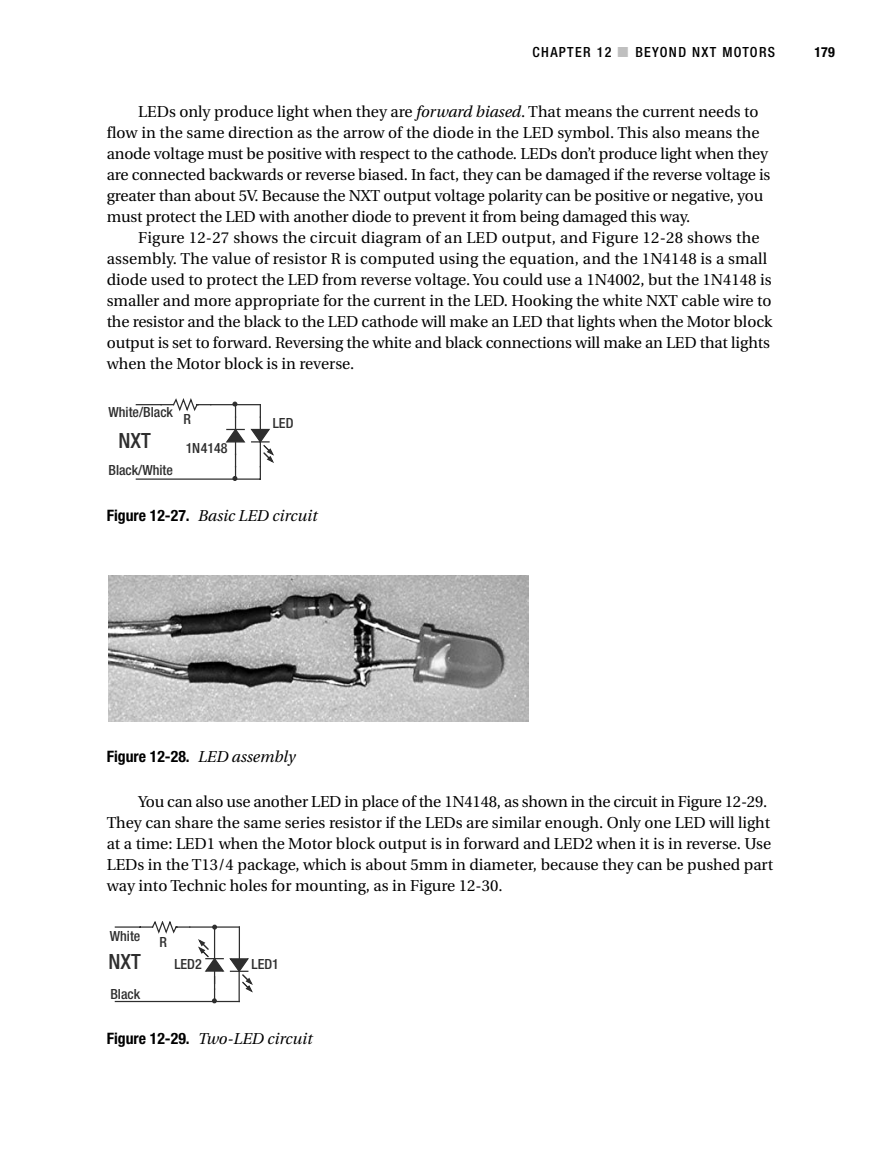
<style>
.page{position:relative;width:882px;height:1166px;background:#fff}
.page>*{position:absolute;margin:0;border:0;box-sizing:border-box;transform-origin:0 0}
.t1{font:500 condensed 21px "Helvetica Neue";color:#2e2e2e}
.t2{font:15.75px/21px "Utopia";color:#000}
.t3{font:italic 15.75px "Utopia";color:#000}
.t4{font:700 condensed 15.75px "Helvetica Neue";color:#000}
.t5{font:500 condensed 14px/29.4px "Helvetica Neue";color:#2e2e2e}
.t6{font:500 condensed 14px "Helvetica Neue";letter-spacing:.095em;color:#000}
.t7{font:700 condensed 14px "Helvetica Neue";color:#000}
.s1{color:#bfbfbf}
.s2{font-style:italic}
.s3{font-family:"Helvetica Neue";font-weight:700;font-style:normal;font-stretch:condensed}
.s4{font-family:"Utopia";font-weight:400;font-style:italic;font-stretch:normal}
</style>
<div class="page">
<svg style="left:108px;top:398px;width:421px;height:606px"></svg>
<p class="t6" style="left:533px;top:47px;width:244px">CHAPTER 12 <span class="s1">■</span> BEYOND NXT MOTORS</p>
<p class="t7" style="left:815px;top:47px;width:22px">179</p>
<p class="t2" style="left:107px;top:102px;width:665px;text-indent:32px">LEDs only produce light when they are <span class="s2">forward biased</span>. That means the current needs to flow in the same direction as the arrow of the diode in the LED symbol. This also means the anode voltage must be positive with respect to the cathode. LEDs don’t produce light when they are connected backwards or reverse biased. In fact, they can be damaged if the reverse voltage is greater than about 5V. Because the NXT output voltage polarity can be positive or negative, you must protect the LED with another diode to prevent it from being damaged this way.</p>
<p class="t2" style="left:107px;top:228px;width:667px;text-indent:32px">Figure 12-27 shows the circuit diagram of an LED output, and Figure 12-28 shows the assembly. The value of resistor R is computed using the equation, and the 1N4148 is a small diode used to protect the LED from reverse voltage. You could use a 1N4002, but the 1N4148 is smaller and more appropriate for the current in the LED. Hooking the white NXT cable wire to the resistor and the black to the LED cathode will make an LED that lights when the Motor block output is set to forward. Reversing the white and black connections will make an LED that lights when the Motor block is in reverse.</p>
<p class="t5" style="left:108px;top:398px;width:66px">White/Black</p>
<h1 class="t1" style="left:119px;top:433px;width:34px">NXT</h1>
<p class="t5" style="left:108px;top:457px;width:66px">Black/White</p>
<p class="t5" style="left:183px;top:405px;width:46px">R<br>1N4148</p>
<p class="t5" style="left:273px;top:410px;width:22px">LED</p>
<p class="t3" style="left:107px;top:509px;width:212px"><span class="s3">Figure 12-27.</span> Basic LED circuit</p>
<p class="t4" style="left:107px;top:750px;width:190px">Figure 12-28. <span class="s4">LED assembly</span></p>
<p class="t2" style="left:107px;top:792px;width:668px;text-indent:32px">You can also use another LED in place of the 1N4148, as shown in the circuit in Figure 12-29.<br>They can share the same series resistor if the LEDs are similar enough. Only one LED will light at a time: LED1 when the Motor block output is in forward and LED2 when it is in reverse. Use LEDs in the T13/4 package, which is about 5mm in diameter, because they can be pushed part way into Technic holes for mounting, as in Figure 12-30.</p>
<p class="t5" style="left:110px;top:922px;width:32px">White</p>
<h1 class="t1" style="left:108px;top:954px;width:34px">NXT</h1>
<p class="t5" style="left:110px;top:980px;width:31px">Black</p>
<p class="t5" style="left:160px;top:928px;width:9px">R</p>
<p class="t5" style="left:174px;top:950px;width:29px">LED2</p>
<p class="t5" style="left:252px;top:950px;width:29px">LED1</p>
<p class="t3" style="left:107px;top:1031px;width:207px"><span class="s3">Figure 12-29.</span> Two-LED circuit</p>
</div>
